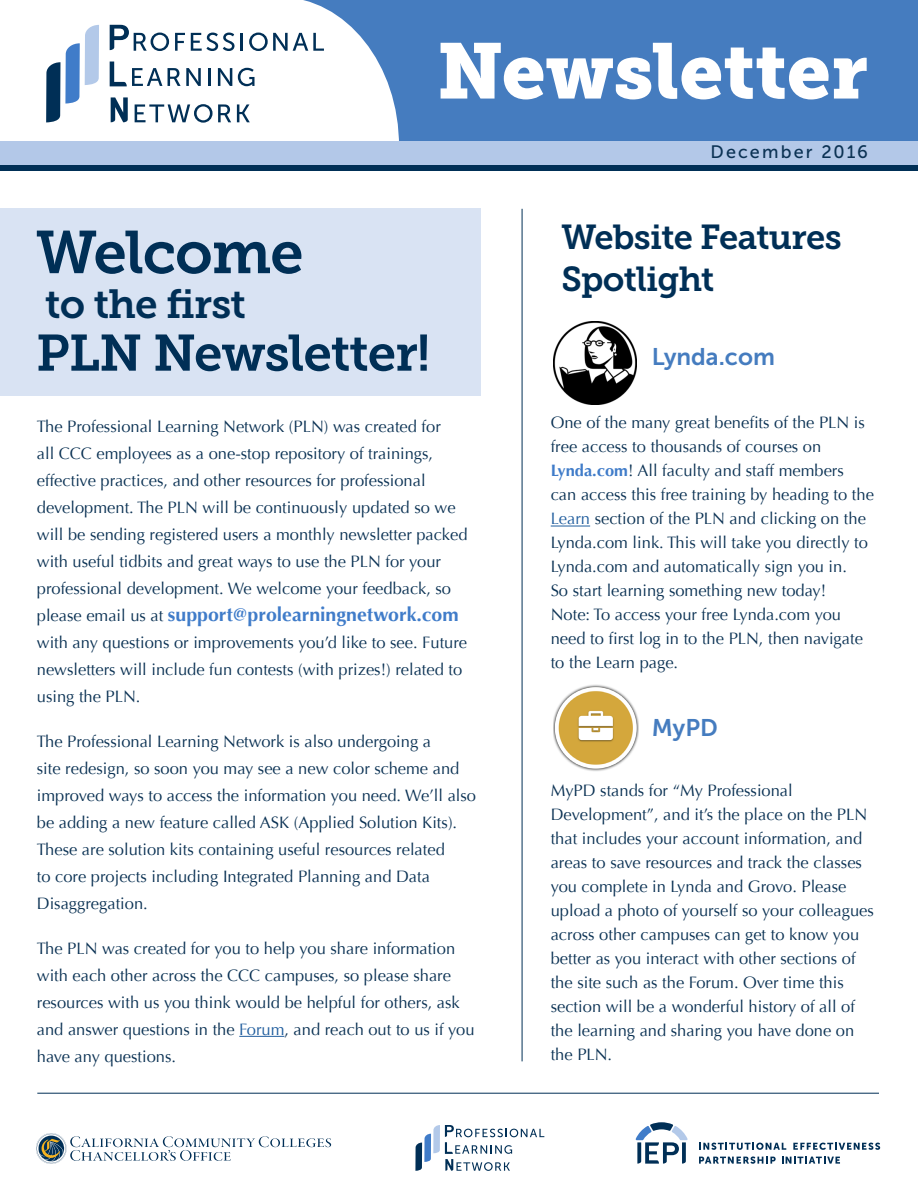
<style>
.page{position:relative;width:918px;height:1188px;background:#fff}
.page>*{position:absolute;margin:0;border:0;box-sizing:border-box;transform-origin:0 0}
.t1{font:78px "Museo Slab 900";color:#fff}
.t2{font:60px "Museo Slab 700";letter-spacing:-.02em;color:#002f56}
.t3{font:51px "Museo Slab 700";letter-spacing:-.02em;color:#002f56}
.t4{font:40.5px "Museo Slab 700";letter-spacing:-.02em;color:#002f56}
.t5{font:34.5px/42.6px "Museo Slab 700";letter-spacing:-.02em;color:#002f56}
.t6{font:24px "Museo Sans 700";color:#457cbf}
.t7{font:700 19.5px "Optima";color:#407cc9}
.t8{font:18px "Museo Sans 500";letter-spacing:.12em;color:#0b3254}
.t9{font:16.5px/24px "Optima";color:#0b3254}
.s1{font-weight:400;font-size:16.5px;color:#0b3254}
.s2{color:#215e9e}
.s3{font-weight:700;color:#407cc9}
</style>
<div class="page">
<div style="left:0;top:147px;width:918px;height:23px;background:linear-gradient(to right,#002f56,#002f56)"></div>
<div style="left:0;top:0;width:918px;height:164px;background:#457cbf"></div>
<svg style="left:415px;top:1125px;width:129px;height:46px"></svg>
<div style="left:0;top:209px;width:480px;height:187px;background:#d9e3f3"></div>
<hr style="left:239px;top:1036px;width:45px;height:1px;background:#215e9e">
<svg style="left:36px;top:1133px;width:295px;height:31px"></svg>
<hr style="left:37px;top:1093px;width:842px;height:1px;background:#002f56">
<hr style="left:522px;top:209px;width:1px;height:852px;background:#002f56">
<svg style="left:635px;top:1122px;width:53px;height:42px"></svg>
<svg style="left:699px;top:1143px;width:87px;height:7px"></svg>
<svg style="left:793px;top:1143px;width:87px;height:7px"></svg>
<svg style="left:699px;top:1156px;width:77px;height:8px"></svg>
<svg style="left:782px;top:1157px;width:58px;height:7px"></svg>
<svg style="left:0;top:0;width:399px;height:141px;background:#eff3f9"></svg>
<svg style="left:111px;top:97px;width:17px;height:25px"></svg>
<svg style="left:46px;top:25px;width:53px;height:97px;background:#aec2d9"></svg>
<svg style="left:110px;top:25px;width:59px;height:26px;background:#b0beca"></svg>
<svg style="left:175px;top:33px;width:10px;height:18px"></svg>
<svg style="left:191px;top:33px;width:44px;height:18px"></svg>
<svg style="left:241px;top:33px;width:2px;height:18px"></svg>
<svg style="left:249px;top:33px;width:75px;height:18px"></svg>
<svg style="left:110px;top:62px;width:52px;height:24px"></svg>
<svg style="left:168px;top:68px;width:33px;height:18px"></svg>
<hr style="left:208px;top:68px;width:3px;height:18px;background:#002f56">
<svg style="left:218px;top:68px;width:14px;height:18px"></svg>
<svg style="left:238px;top:68px;width:17px;height:18px"></svg>
<svg style="left:135px;top:104px;width:96px;height:19px;background:#b0bfcb"></svg>
<svg style="left:237px;top:104px;width:13px;height:18px"></svg>
<div style="left:0;top:141px;width:918px;height:23px;background:#b3c8e8"></div>
<hr style="left:551px;top:526px;width:39px;height:1px;background:#215e9e">
<img style="left:553px;top:685px;width:86px;height:86px">
<img style="left:553px;top:321px;width:83px;height:83px">
<h1 class="t1" style="left:437px;top:26px;width:433px">Newsletter</h1>
<h2 class="t2" style="left:36px;top:218px;width:269px">Welcome</h2>
<h3 class="t4" style="left:45px;top:281px;width:202px">to the first</h3>
<h3 class="t3" style="left:36px;top:324px;width:396px">PLN Newsletter!</h3>
<p class="t9" style="left:37px;top:413px;width:432px;line-height:27px">The Professional Learning Network (PLN) was created for<br>all CCC employees as a one-stop repository of trainings, effective practices, and other resources for professional development. The PLN will be continuously updated so we will be sending registered users a monthly newsletter packed with useful tidbits and great ways to use the PLN for your professional development. We welcome your feedback, so</p>
<p class="t7" style="left:37px;top:603px;width:423px"><span class="s1">please email us at</span> support@prolearningnetwork.com</p>
<p class="t9" style="left:37px;top:629px;width:432px;line-height:27px">with any questions or improvements you’d like to see. Future newsletters will include fun contests (with prizes!) related to using the PLN.</p>
<p class="t9" style="left:37px;top:728px;width:441px;line-height:27px">The Professional Learning Network is also undergoing a<br>site redesign, so soon you may see a new color scheme and improved ways to access the information you need. We’ll also be adding a new feature called ASK (Applied Solution Kits).<br>These are solution kits containing useful resources related<br>to core projects including Integrated Planning and Data Disaggregation.</p>
<p class="t9" style="left:37px;top:935px;width:439px;line-height:27px">The PLN was created for you to help you share information with each other across the CCC campuses, so please share resources with us you think would be helpful for others, ask and answer questions in the <span class="s2">Forum</span>, and reach out to us if you have any questions.</p>
<p class="t8" style="left:711px;top:141px;width:159px">December 2016</p>
<h3 class="t5" style="left:562px;top:216px;width:282px">Website Features<br>Spotlight</h3>
<h3 class="t6" style="left:652px;top:344px;width:125px">Lynda.com</h3>
<p class="t9" style="left:551px;top:411px;width:325px">One of the many great benefits of the PLN is free access to thousands of courses on <span class="s3">Lynda.com</span>! All faculty and staff members<br>can access this free training by heading to the <span class="s2">Learn</span> section of the PLN and clicking on the Lynda.com link. This will take you directly to Lynda.com and automatically sign you in.<br>So start learning something new today!<br>Note: To access your free Lynda.com you need to first log in to the PLN, then navigate to the Learn page.</p>
<h3 class="t6" style="left:652px;top:714px;width:68px">MyPD</h3>
<p class="t9" style="left:551px;top:778px;width:325px">MyPD stands for “My Professional Development”, and it’s the place on the PLN that includes your account information, and areas to save resources and track the classes you complete in Lynda and Grovo. Please upload a photo of yourself so your colleagues across other campuses can get to know you better as you interact with other sections of the site such as the Forum. Over time this section will be a wonderful history of all of the learning and sharing you have done on the PLN.</p>
</div>
